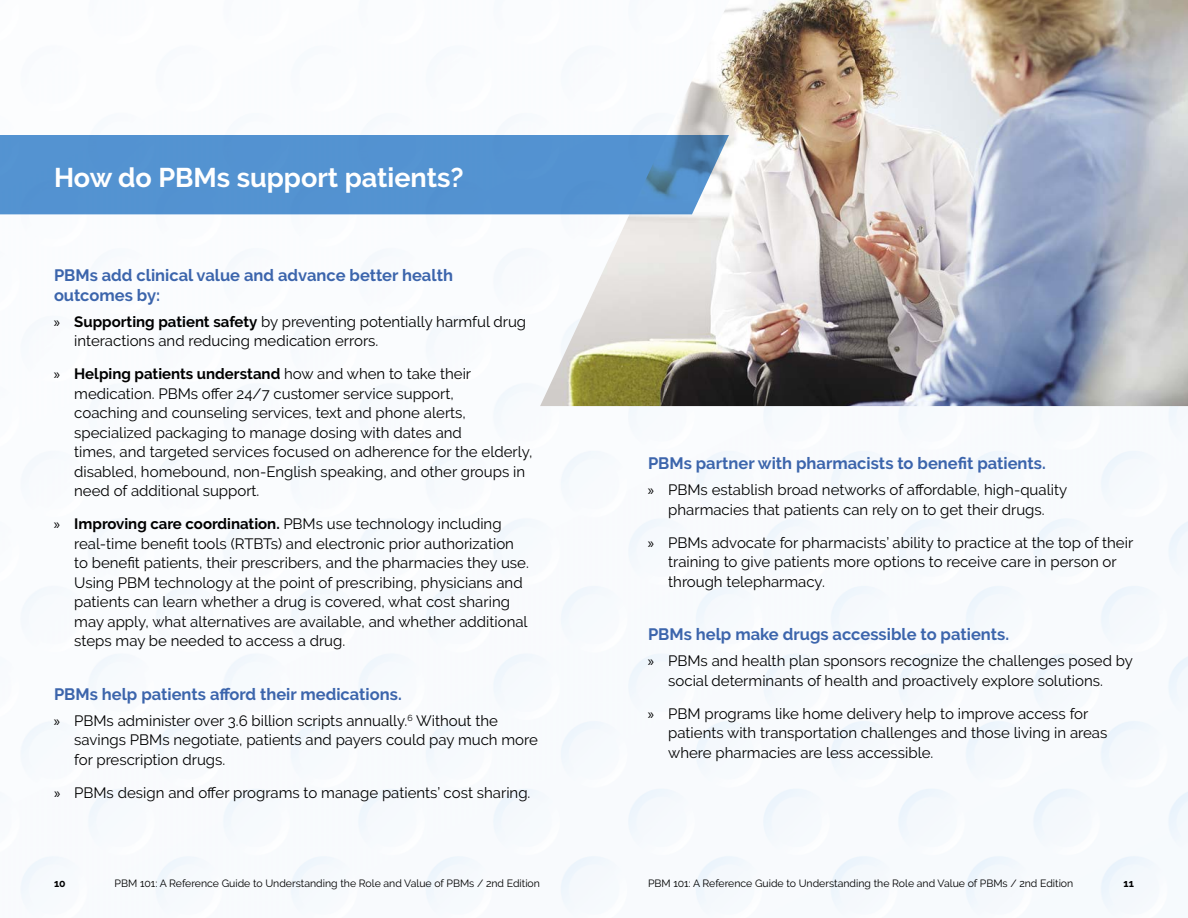
<style>
.page{position:relative;width:1188px;height:918px;background:#fff}
.page>*{position:absolute;margin:0;border:0;box-sizing:border-box;transform-origin:0 0}
.t1{font:700 27px "Raleway";color:#fff}
.t2{font:700 16.5px/19.5px "Raleway";color:#3c65ac}
.t3{font:15px/19.5px "Raleway";color:#000}
.t4{font:10.5px "Raleway";color:#000}
.t5{font:700 10.5px "Raleway";color:#000}
.s1{font-family:"Myriad Pro"}
.s2{font-weight:700}
</style>
<div class="page">
<img style="left:540px;top:0;width:648px;height:406px">
<svg style="left:0;top:135px;width:729px;height:79px;fill:#5393d1"></svg>
<h1 class="t1" style="left:54px;top:162px;width:411px">How do PBMs support patients?</h1>
<p class="t2" style="left:54px;top:266px;width:400px">PBMs add clinical value and advance better health outcomes by:</p>
<p class="t3" style="left:74px;top:312px;width:453px;text-indent:-20px"><span class="s1">»</span> <span class="s2">Supporting patient safety</span> by preventing potentially harmful drug interactions and reducing medication errors.</p>
<p class="t3" style="left:74px;top:364px;width:460px;text-indent:-20px"><span class="s1">»</span> <span class="s2">Helping patients understand</span> how and when to take their medication. PBMs offer 24/7 customer service support,<br>coaching and counseling services, text and phone alerts, specialized packaging to manage dosing with dates and<br>times, and targeted services focused on adherence for the elderly, disabled, homebound, non-English speaking, and other groups in need of additional support.</p>
<p class="t3" style="left:74px;top:514px;width:456px;text-indent:-20px"><span class="s1">»</span> <span class="s2">Improving care coordination.</span> PBMs use technology including real-time benefit tools (RTBTs) and electronic prior authorization to benefit patients, their prescribers, and the pharmacies they use.<br>Using PBM technology at the point of prescribing, physicians and patients can learn whether a drug is covered, what cost sharing may apply, what alternatives are available, and whether additional steps may be needed to access a drug.</p>
<p class="t2" style="left:54px;top:684px;width:349px">PBMs help patients afford their medications.</p>
<p class="t3" style="left:74px;top:711px;width:465px;text-indent:-20px"><span class="s1">»</span> PBMs administer over 3.6 billion scripts annually.<sup>6</sup> Without the savings PBMs negotiate, patients and payers could pay much more for prescription drugs.</p>
<p class="t3" style="left:54px;top:783px;width:478px"><span class="s1">»</span> PBMs design and offer programs to manage patients’ cost sharing.</p>
<p class="t2" style="left:648px;top:453px;width:399px">PBMs partner with pharmacists to benefit patients.</p>
<p class="t3" style="left:648px;top:480px;width:421px;text-align:center"><span class="s1">»</span> PBMs establish broad networks of affordable, high-quality pharmacies that patients can rely on to get their drugs.</p>
<p class="t3" style="left:668px;top:533px;width:467px;text-indent:-20px"><span class="s1">»</span> PBMs advocate for pharmacists’ ability to practice at the top of their training to give patients more options to receive care in person or through telepharmacy.</p>
<p class="t2" style="left:648px;top:624px;width:363px">PBMs help make drugs accessible to patients.</p>
<p class="t3" style="left:668px;top:651px;width:466px;text-indent:-20px"><span class="s1">»</span> PBMs and health plan sponsors recognize the challenges posed by social determinants of health and proactively explore solutions.</p>
<p class="t3" style="left:668px;top:704px;width:441px;text-indent:-20px"><span class="s1">»</span> PBM programs like home delivery help to improve access for patients with transportation challenges and those living in areas where pharmacies are less accessible.</p>
<p class="t5" style="left:54px;top:878px;width:13px">10</p>
<p class="t4" style="left:115px;top:878px;width:427px">PBM 101: A Reference Guide to Understanding the Role and Value of PBMs / 2nd Edition</p>
<p class="t4" style="left:648px;top:878px;width:427px">PBM 101: A Reference Guide to Understanding the Role and Value of PBMs / 2nd Edition</p>
<p class="t5" style="left:1124px;top:878px;width:12px">11</p>
</div>
